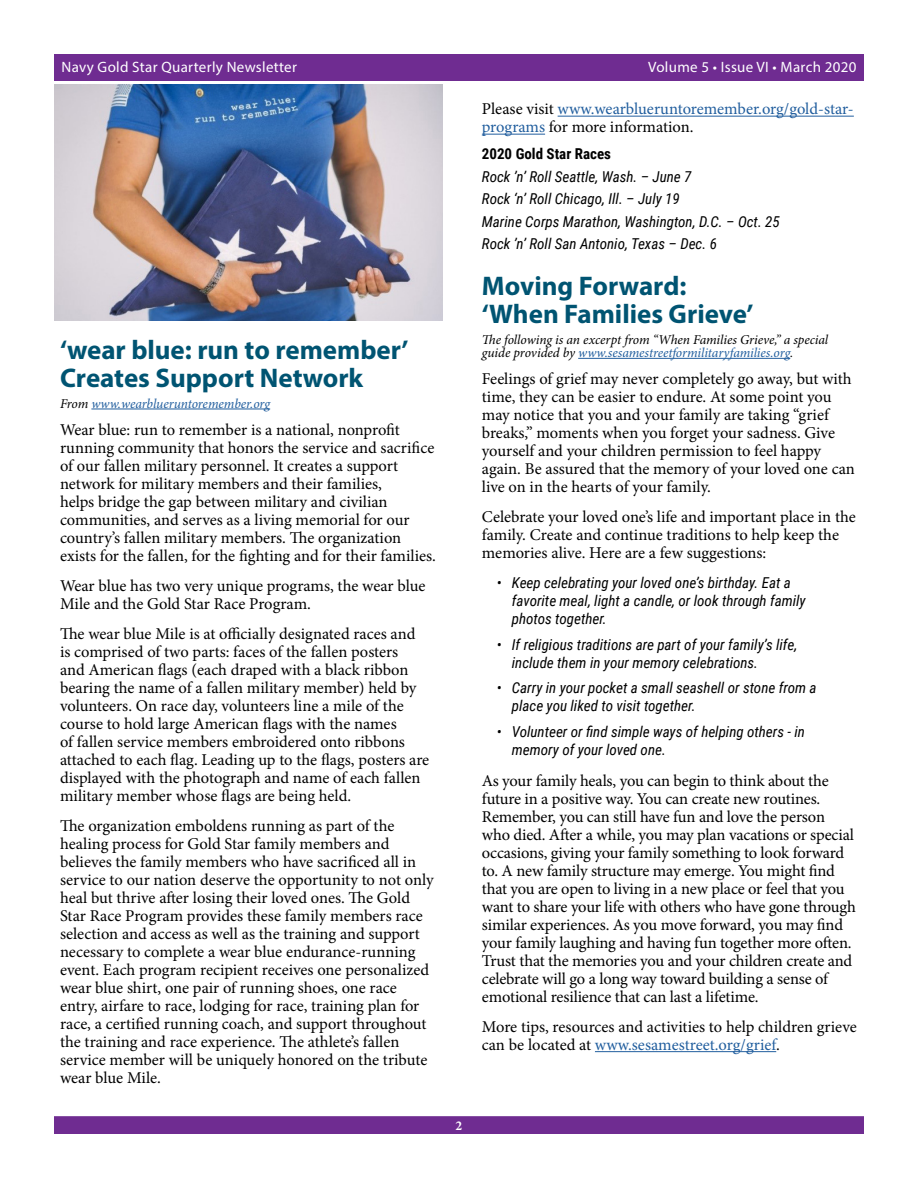
<style>
.page{position:relative;width:918px;height:1188px;background:#fff}
.page>*{position:absolute;margin:0;border:0;box-sizing:border-box;transform-origin:0 0}
.t1{font:700 27px/28.5px "Myriad Pro";color:#005472}
.t2{font:16.5px/18px "Minion Pro";letter-spacing:-.005em;color:#000}
.t3{font:16.5px/18px "Minion Pro";letter-spacing:-.005em;color:#215e9e}
.t4{font:italic 15px/18px "Roboto Condensed";color:#000}
.t5{font:15px "Myriad Pro";letter-spacing:.02em;color:#fff}
.t6{font:700 15px "Roboto Condensed";color:#000}
.t7{font:italic 13.5px/13.5px "Minion Pro";letter-spacing:-.005em;color:#000}
.t8{font:italic 13.5px "Minion Pro";letter-spacing:-.01em;color:#215e9e}
.t9{font:700 13.5px "Minion Pro";color:#fff}
.s1{color:#000}
.s2{color:#215e9e}
</style>
<div class="page">
<hr style="left:91px;top:409px;width:179px;height:1px;background:#215e9e">
<hr style="left:578px;top:358px;width:212px;height:1px;background:#215e9e">
<hr style="left:595px;top:1051px;width:181px;height:1px;background:#215e9e">
<img style="left:54px;top:86px;width:388px;height:235px">
<hr style="left:558px;top:116px;width:296px;height:1px;background:#215e9e">
<hr style="left:482px;top:134px;width:63px;height:1px;background:#215e9e">
<svg style="left:54px;top:54px;width:810px;height:32px;background:#80499f"></svg>
<div style="left:54px;top:1116px;width:810px;height:18px;background:#6f2c91"></div>
<p class="t5" style="left:62px;top:58px;width:237px">Navy Gold Star Quarterly Newsletter</p>
<p class="t5" style="left:648px;top:58px;width:210px">Volume 5 • Issue VI • March 2020</p>
<h1 class="t1" style="left:60px;top:335px;width:350px">‘wear blue: run to remember’<br>Creates Support Network</h1>
<p class="t8" style="left:60px;top:394px;width:212px"><span class="s1">From</span> www.wearblueruntoremember.org</p>
<p class="t2" style="left:60px;top:420px;width:378px">Wear blue: run to remember is a national, nonprofit running community that honors the service and sacrifice of our fallen military personnel. It creates a support network for military members and their families,<br>helps bridge the gap between military and civilian communities, and serves as a living memorial for our country’s fallen military members. The organization exists for the fallen, for the fighting and for their families.</p>
<p class="t2" style="left:60px;top:576px;width:367px">Wear blue has two very unique programs, the wear blue<br>Mile and the Gold Star Race Program.</p>
<p class="t2" style="left:60px;top:624px;width:371px">The wear blue Mile is at officially designated races and is comprised of two parts: faces of the fallen posters<br>and American flags (each draped with a black ribbon bearing the name of a fallen military member) held by volunteers. On race day, volunteers line a mile of the course to hold large American flags with the names<br>of fallen service members embroidered onto ribbons attached to each flag. Leading up to the flags, posters are displayed with the photograph and name of each fallen military member whose flags are being held.</p>
<p class="t2" style="left:60px;top:816px;width:375px">The organization emboldens running as part of the healing process for Gold Star family members and believes the family members who have sacrificed all in service to our nation deserve the opportunity to not only heal but thrive after losing their loved ones. The Gold Star Race Program provides these family members race selection and access as well as the training and support necessary to complete a wear blue endurance-running event. Each program recipient receives one personalized wear blue shirt, one pair of running shoes, one race entry, airfare to race, lodging for race, training plan for race, a certified running coach, and support throughout the training and race experience. The athlete’s fallen service member will be uniquely honored on the tribute wear blue Mile.</p>
<p class="t3" style="left:482px;top:100px;width:373px"><span class="s1">Please visit</span> www.wearblueruntoremember.org/gold-star&shy;programs <span class="s1">for more information.</span></p>
<p class="t6" style="left:482px;top:144px;width:131px">2020 Gold Star Races</p>
<p class="t4" style="left:482px;top:165px;width:299px;line-height:22.5px">Rock ’n’ Roll Seattle, Wash. – June 7<br>Rock ‘n’ Roll Chicago, Ill. – July 19<br>Marine Corps Marathon, Washington, D.C. – Oct. 25<br>Rock ’n’ Roll San Antonio, Texas – Dec. 6</p>
<h1 class="t1" style="left:482px;top:271px;width:273px">Moving Forward: ‘When Families Grieve’</h1>
<p class="t7" style="left:482px;top:332px;width:348px">The following is an excerpt from “When Families Grieve,” a special guide provided by <span class="s2">www.sesamestreetformilitaryfamilies.org</span>.</p>
<p class="t2" style="left:482px;top:370px;width:374px">Feelings of grief may never completely go away, but with time, they can be easier to endure. At some point you may notice that you and your family are taking “grief breaks,” moments when you forget your sadness. Give yourself and your children permission to feel happy again. Be assured that the memory of your loved one can live on in the hearts of your family.</p>
<p class="t2" style="left:482px;top:508px;width:376px">Celebrate your loved one’s life and important place in the family. Create and continue traditions to help keep the memories alive. Here are a few suggestions:</p>
<p class="t4" style="left:512px;top:573px;width:295px;text-indent:-15px">• Keep celebrating your loved one’s birthday. Eat a favorite meal, light a candle, or look through family photos together.</p>
<p class="t4" style="left:512px;top:635px;width:287px;text-indent:-15px">• If religious traditions are part of your family’s life, include them in your memory celebrations.</p>
<p class="t4" style="left:512px;top:678px;width:306px;text-indent:-15px">• Carry in your pocket a small seashell or stone from a place you liked to visit together.</p>
<p class="t4" style="left:512px;top:722px;width:295px;text-indent:-15px">• Volunteer or find simple ways of helping others - in memory of your loved one.</p>
<p class="t2" style="left:482px;top:772px;width:376px">As your family heals, you can begin to think about the future in a positive way. You can create new routines.<br>Remember, you can still have fun and love the person who died. After a while, you may plan vacations or special occasions, giving your family something to look forward to. A new family structure may emerge. You might find that you are open to living in a new place or feel that you want to share your life with others who have gone through similar experiences. As you move forward, you may find your family laughing and having fun together more often.<br>Trust that the memories you and your children create and celebrate will go a long way toward building a sense of emotional resilience that can last a lifetime.</p>
<p class="t2" style="left:482px;top:1018px;width:377px">More tips, resources and activities to help children grieve can be located at <span class="s2">www.sesamestreet.org/grief</span>.</p>
<p class="t9" style="left:456px;top:1116px;width:8px">2</p>
</div>
